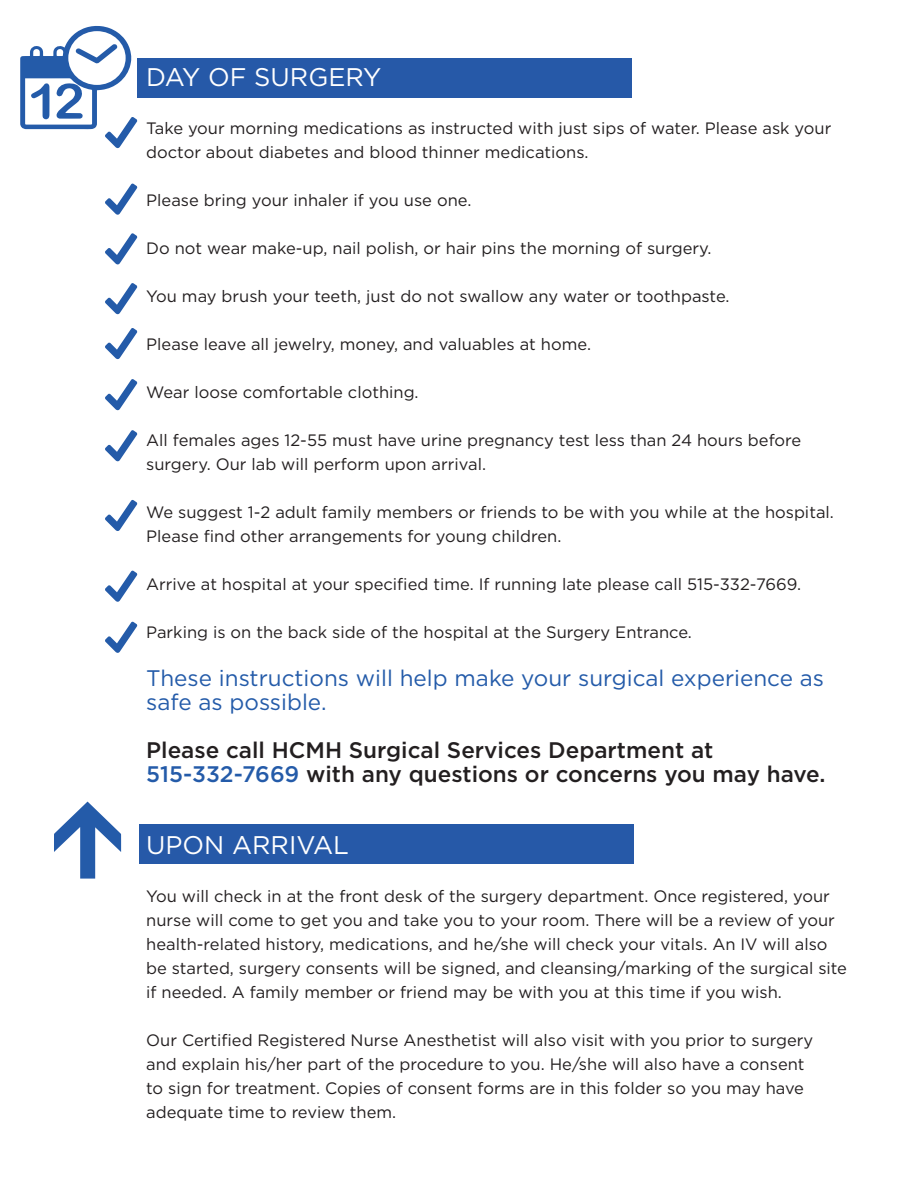
<style>
.page{position:relative;width:918px;height:1188px;background:#fff}
.page>*{position:absolute;margin:0;border:0;box-sizing:border-box;transform-origin:0 0}
.t1{font:25.5px "Gotham";color:#fff}
.t2{font:500 22.5px/24px "Gotham";color:#231f20}
.t3{font:22.5px/24px "Gotham";color:#245ba9}
.t4{font:16.5px/24px "Gotham";color:#231f20}
.s1{color:#245ba9}
</style>
<div class="page">
<div style="left:139px;top:824px;width:495px;height:39px;background:#2659a8"></div>
<div style="left:137px;top:58px;width:495px;height:39px;background:#2659a8"></div>
<svg style="left:105px;top:184px;width:32px;height:31px"></svg>
<svg style="left:105px;top:233px;width:32px;height:32px"></svg>
<svg style="left:105px;top:283px;width:32px;height:31px"></svg>
<svg style="left:105px;top:328px;width:32px;height:31px"></svg>
<svg style="left:105px;top:379px;width:32px;height:31px"></svg>
<svg style="left:105px;top:430px;width:32px;height:31px"></svg>
<svg style="left:105px;top:500px;width:32px;height:31px"></svg>
<svg style="left:105px;top:571px;width:32px;height:31px"></svg>
<svg style="left:105px;top:622px;width:32px;height:31px"></svg>
<svg style="left:20px;top:26px;width:117px;height:122px"></svg>
<svg style="left:54px;top:802px;width:67px;height:77px"></svg>
<h1 class="t1" style="left:146px;top:60px;width:237px">DAY OF SURGERY</h1>
<p class="t4" style="left:146px;top:115px;width:687px">Take your morning medications as instructed with just sips of water. Please ask your doctor about diabetes and blood thinner medications.</p>
<p class="t4" style="left:146px;top:187px;width:327px">Please bring your inhaler if you use one.</p>
<p class="t4" style="left:146px;top:235px;width:567px">Do not wear make-up, nail polish, or hair pins the morning of surgery.</p>
<p class="t4" style="left:146px;top:283px;width:585px">You may brush your teeth, just do not swallow any water or toothpaste.</p>
<p class="t4" style="left:146px;top:331px;width:446px">Please leave all jewelry, money, and valuables at home.</p>
<p class="t4" style="left:146px;top:379px;width:274px">Wear loose comfortable clothing.</p>
<p class="t4" style="left:146px;top:427px;width:657px">All females ages 12-55 must have urine pregnancy test less than 24 hours before surgery. Our lab will perform upon arrival.</p>
<p class="t4" style="left:146px;top:499px;width:689px">We suggest 1-2 adult family members or friends to be with you while at the hospital.<br>Please find other arrangements for young children.</p>
<p class="t4" style="left:146px;top:571px;width:657px">Arrive at hospital at your specified time. If running late please call 515-332-7669.</p>
<p class="t4" style="left:146px;top:619px;width:547px">Parking is on the back side of the hospital at the Surgery Entrance.</p>
<h2 class="t3" style="left:146px;top:665px;width:679px">These instructions will help make your surgical experience as safe as possible.</h2>
<h2 class="t2" style="left:146px;top:737px;width:681px">Please call HCMH Surgical Services Department at<br><span class="s1">515-332-7669</span> with any questions or concerns you may have.</h2>
<h1 class="t1" style="left:146px;top:828px;width:204px">UPON ARRIVAL</h1>
<p class="t4" style="left:146px;top:883px;width:702px">You will check in at the front desk of the surgery department. Once registered, your nurse will come to get you and take you to your room. There will be a review of your health-related history, medications, and he/she will check your vitals. An IV will also be started, surgery consents will be signed, and cleansing/marking of the surgical site if needed. A family member or friend may be with you at this time if you wish.</p>
<p class="t4" style="left:146px;top:1027px;width:669px">Our Certified Registered Nurse Anesthetist will also visit with you prior to surgery and explain his/her part of the procedure to you. He/she will also have a consent to sign for treatment. Copies of consent forms are in this folder so you may have adequate time to review them.</p>
</div>
